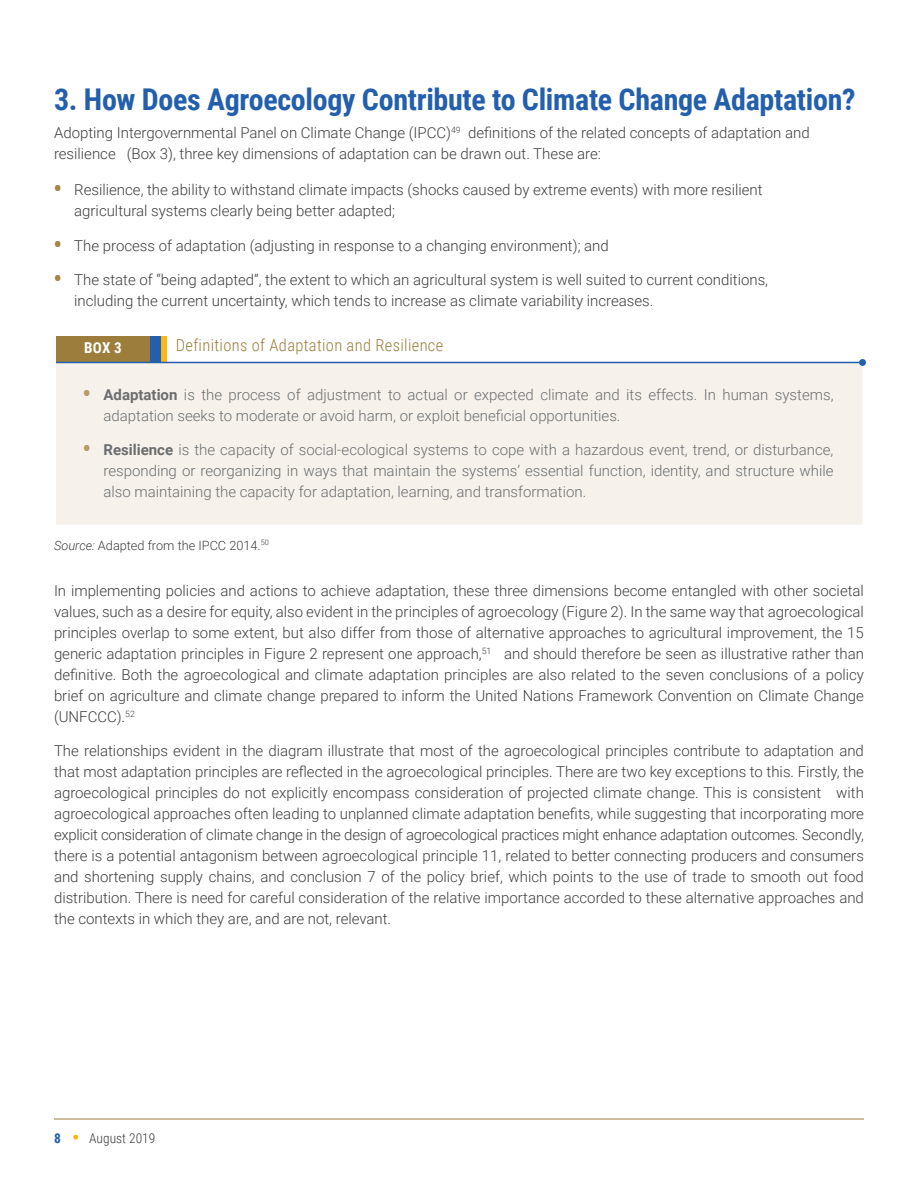
<style>
.page{position:relative;width:918px;height:1188px;background:#fff}
.page>*{position:absolute;margin:0;border:0;box-sizing:border-box;transform-origin:0 0}
.H1___GCA{font:700 30px "Roboto Condensed";letter-spacing:-.01em;color:#235fad}
.Figure_Table_Text{font:300 16.5px "Roboto Condensed";letter-spacing:.02em;color:#9c7d3b}
.Body_Text{font:300 15px/21px "Roboto";color:#3e3e3f}
.t1{font:300 15px/21px "Roboto";color:#6c6d70}
.H1___GCA-2{font:700 15px "Roboto Condensed";color:#fff}
.t2{font:300 13.5px "Roboto Condensed";color:#3e3e3f}
.t3{font:700 13.5px "Roboto Condensed";color:#235fad}
.Body_Text-2{font:300 12.75px "Roboto";color:#3e3e3f}
.s1{font-family:"Open Sans";font-weight:700;font-size:19.5px;color:#a3874a}
.s2{font-family:"Open Sans";font-weight:700;font-size:19.5px;color:#b59c6c}
.s3{font-weight:700}
.s4{font-style:italic}
</style>
<div class="page">
<hr style="left:54px;top:1119px;width:810px;height:1px;background:#9c7d3b">
<svg style="left:73px;top:1135px;width:5px;height:5px"></svg>
<div style="left:56px;top:363px;width:810px;height:162px;background:#f6f2eb"></div>
<div style="left:56px;top:337px;width:94px;height:25px;background:#9c7d3b"></div>
<div style="left:150px;top:337px;width:11px;height:25px;background:#235fad"></div>
<div style="left:161px;top:337px;width:6px;height:25px;background:#fcb814"></div>
<hr style="left:56px;top:362px;width:807px;height:1px;background:#235fad">
<div style="left:859px;top:359px;width:7px;height:7px;background:#235fad;border-radius:50%"></div>
<p class="H1___GCA" style="left:54px;top:79px;width:803px">3. How Does Agroecology Contribute to Climate Change Adaptation?</p>
<p class="Body_Text" style="left:54px;top:122px;width:757px">Adopting Intergovernmental Panel on Climate Change (IPCC)<sup>49</sup> definitions of the related concepts of adaptation and resilience (Box 3), three key dimensions of adaptation can be drawn out. These are:</p>
<p class="Body_Text" style="left:74px;top:179px;width:690px;text-indent:-20px"><span class="s1">•</span> Resilience, the ability to withstand climate impacts (shocks caused by extreme events) with more resilient agricultural systems clearly being better adapted;</p>
<p class="Body_Text" style="left:54px;top:234px;width:556px"><span class="s1">•</span> The process of adaptation (adjusting in response to a changing environment); and</p>
<p class="Body_Text" style="left:74px;top:269px;width:695px;text-indent:-20px"><span class="s1">•</span> The state of “being adapted”, the extent to which an agricultural system is well suited to current conditions, including the current uncertainty, which tends to increase as climate variability increases.</p>
<p class="H1___GCA-2" style="left:84px;top:338px;width:39px">BOX 3</p>
<p class="Figure_Table_Text" style="left:176px;top:333px;width:269px">Definitions of Adaptation and Resilience</p>
<p class="t1" style="left:103px;top:383px;width:732px;text-indent:-20px"><span class="s2">•</span> <span class="s3">Adaptation</span> is the process of adjustment to actual or expected climate and its effects. In human systems, adaptation seeks to moderate or avoid harm, or exploit beneficial opportunities.</p>
<p class="t1" style="left:103px;top:439px;width:732px;text-align:justify;text-indent:-20px"><span class="s2">•</span> <span class="s3">Resilience</span> is the capacity of social-ecological systems to cope with a hazardous event, trend, or disturbance, responding or reorganizing in ways that maintain the systems’ essential function, identity, and structure while also maintaining the capacity for adaptation, learning, and transformation.</p>
<p class="Body_Text-2" style="left:54px;top:536px;width:216px"><span class="s4">Source:</span> Adapted from the IPCC 2014.<sup>50</sup></p>
<p class="Body_Text" style="left:54px;top:579px;width:812px;text-align:justify">In implementing policies and actions to achieve adaptation, these three dimensions become entangled with other societal values, such as a desire for equity, also evident in the principles of agroecology (Figure 2). In the same way that agroecological principles overlap to some extent, but also differ from those of alternative approaches to agricultural improvement, the 15 generic adaptation principles in Figure 2 represent one approach,<sup>51</sup> and should therefore be seen as illustrative rather than definitive. Both the agroecological and climate adaptation principles are also related to the seven conclusions of a policy brief on agriculture and climate change prepared to inform the United Nations Framework Convention on Climate Change (UNFCCC).<sup>52</sup></p>
<p class="Body_Text" style="left:54px;top:740px;width:812px;text-align:justify">The relationships evident in the diagram illustrate that most of the agroecological principles contribute to adaptation and that most adaptation principles are reflected in the agroecological principles. There are two key exceptions to this. Firstly, the agroecological principles do not explicitly encompass consideration of projected climate change. This is consistent with agroecological approaches often leading to unplanned climate adaptation benefits, while suggesting that incorporating more explicit consideration of climate change in the design of agroecological practices might enhance adaptation outcomes. Secondly, there is a potential antagonism between agroecological principle 11, related to better connecting producers and consumers and shortening supply chains, and conclusion 7 of the policy brief, which points to the use of trade to smooth out food distribution. There is need for careful consideration of the relative importance accorded to these alternative approaches and the contexts in which they are, and are not, relevant.</p>
<p class="t3" style="left:54px;top:1128px;width:8px">8</p>
<p class="t2" style="left:89px;top:1128px;width:68px">August 2019</p>
</div>
